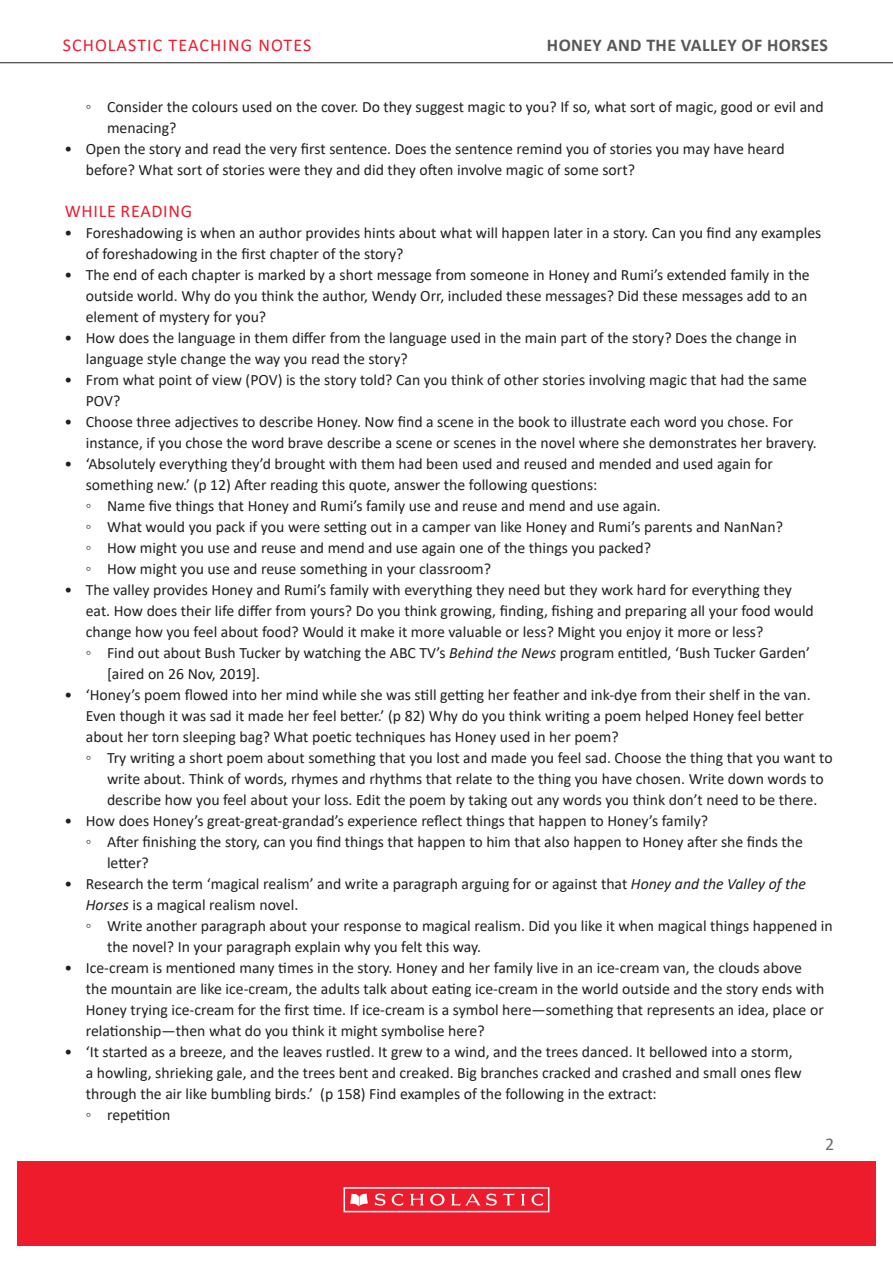
<style>
.page{position:relative;width:893px;height:1263px;background:#fff}
.page>*{position:absolute;margin:0;border:0;box-sizing:border-box;transform-origin:0 0}
.SUB_HEAD_2{font:18px "Calibri";letter-spacing:.055em;color:#ee1b2d}
.t1{font:700 18px "Calibri";letter-spacing:.02em;color:#57585a}
.t2{font:18px "Calibri";color:#6c6d70}
.t3{font:15.75px/21px "Calibri";color:#231f20}
.s1{font-style:italic}
</style>
<div class="page">
<div style="left:17px;top:1161px;width:859px;height:85px;background:#ee1b2d"></div>
<div style="left:344px;top:1187px;width:205px;height:25px;border:2px solid #fff"></div>
<svg style="left:350px;top:1193px;width:18px;height:13px"></svg>
<svg style="left:375px;top:1193px;width:28px;height:13px"></svg>
<svg style="left:410px;top:1194px;width:14px;height:11px"></svg>
<svg style="left:521px;top:1194px;width:4px;height:11px"></svg>
<svg style="left:531px;top:1193px;width:12px;height:13px"></svg>
<svg style="left:430px;top:1194px;width:15px;height:11px"></svg>
<svg style="left:451px;top:1193px;width:64px;height:13px"></svg>
<hr style="left:0;top:62px;width:893px;height:1px;background:#231f20">
<p class="SUB_HEAD_2" style="left:63px;top:32px;width:250px">SCHOLASTIC TEACHING NOTES</p>
<p class="t1" style="left:547px;top:32px;width:282px">HONEY AND THE VALLEY OF HORSES</p>
<p class="t3" style="left:107px;top:96px;width:718px;text-indent:-21px">◦ Consider the colours used on the cover. Do they suggest magic to you? If so, what sort of magic, good or evil and menacing?</p>
<p class="t3" style="left:86px;top:138px;width:700px;text-indent:-21px">• Open the story and read the very first sentence. Does the sentence remind you of stories you may have heard before? What sort of stories were they and did they often involve magic of some sort?</p>
<p class="SUB_HEAD_2" style="left:65px;top:198px;width:129px">WHILE READING</p>
<p class="t3" style="left:86px;top:222px;width:737px;text-indent:-21px">• Foreshadowing is when an author provides hints about what will happen later in a story. Can you find any examples of foreshadowing in the first chapter of the story?</p>
<p class="t3" style="left:86px;top:264px;width:725px;text-indent:-21px">• The end of each chapter is marked by a short message from someone in Honey and Rumi’s extended family in the outside world. Why do you think the author, Wendy Orr, included these messages? Did these messages add to an element of mystery for you?</p>
<p class="t3" style="left:86px;top:327px;width:713px;text-indent:-21px">• How does the language in them differ from the language used in the main part of the story? Does the change in language style change the way you read the story?</p>
<p class="t3" style="left:86px;top:369px;width:723px;text-indent:-21px">• From what point of view (POV) is the story told? Can you think of other stories involving magic that had the same<br>POV?</p>
<p class="t3" style="left:86px;top:411px;width:733px;text-indent:-21px">• Choose three adjectives to describe Honey. Now find a scene in the book to illustrate each word you chose. For instance, if you chose the word brave describe a scene or scenes in the novel where she demonstrates her bravery.</p>
<p class="t3" style="left:86px;top:453px;width:689px;text-indent:-21px">• ‘Absolutely everything they’d brought with them had been used and reused and mended and used again for something new.’ (p 12) After reading this quote, answer the following questions:</p>
<p class="t3" style="left:86px;top:495px;width:577px">◦ Name five things that Honey and Rumi’s family use and reuse and mend and use again.</p>
<p class="t3" style="left:86px;top:516px;width:699px">◦ What would you pack if you were setting out in a camper van like Honey and Rumi’s parents and NanNan?</p>
<p class="t3" style="left:86px;top:537px;width:567px">◦ How might you use and reuse and mend and use again one of the things you packed?</p>
<p class="t3" style="left:86px;top:558px;width:407px">◦ How might you use and reuse something in your classroom?</p>
<p class="t3" style="left:86px;top:579px;width:730px;text-indent:-21px">• The valley provides Honey and Rumi’s family with everything they need but they work hard for everything they eat. How does their life differ from yours? Do you think growing, finding, fishing and preparing all your food would change how you feel about food? Would it make it more valuable or less? Might you enjoy it more or less?</p>
<p class="t3" style="left:107px;top:642px;width:705px;text-indent:-21px">◦ Find out about Bush Tucker by watching the ABC TV’s <span class="s1">Behind the News</span> program entitled, ‘Bush Tucker Garden’ [aired on 26 Nov, 2019].</p>
<p class="t3" style="left:86px;top:684px;width:726px;text-indent:-21px">• ‘Honey’s poem flowed into her mind while she was still getting her feather and ink-dye from their shelf in the van.<br>Even though it was sad it made her feel better.’ (p 82) Why do you think writing a poem helped Honey feel better about her torn sleeping bag? What poetic techniques has Honey used in her poem?</p>
<p class="t3" style="left:107px;top:747px;width:727px;text-indent:-21px">◦ Try writing a short poem about something that you lost and made you feel sad. Choose the thing that you want to write about. Think of words, rhymes and rhythms that relate to the thing you have chosen. Write down words to describe how you feel about your loss. Edit the poem by taking out any words you think don’t need to be there.</p>
<p class="t3" style="left:65px;top:810px;width:645px">• How does Honey’s great-great-grandad’s experience reflect things that happen to Honey’s family?</p>
<p class="t3" style="left:107px;top:831px;width:697px;text-indent:-21px">◦ After finishing the story, can you find things that happen to him that also happen to Honey after she finds the letter?</p>
<p class="t3" style="left:86px;top:873px;width:722px;text-indent:-21px">• Research the term ‘magical realism’ and write a paragraph arguing for or against that <span class="s1">Honey and the Valley of the<br>Horses</span> is a magical realism novel.</p>
<p class="t3" style="left:107px;top:915px;width:727px;text-indent:-21px">◦ Write another paragraph about your response to magical realism. Did you like it when magical things happened in the novel? In your paragraph explain why you felt this way.</p>
<p class="t3" style="left:86px;top:957px;width:740px;text-indent:-21px">• Ice-cream is mentioned many times in the story. Honey and her family live in an ice-cream van, the clouds above the mountain are like ice-cream, the adults talk about eating ice-cream in the world outside and the story ends with Honey trying ice-cream for the first time. If ice-cream is a symbol here—something that represents an idea, place or relationship—then what do you think it might symbolise here?</p>
<p class="t3" style="left:86px;top:1041px;width:718px;text-indent:-21px">• ‘It started as a breeze, and the leaves rustled. It grew to a wind, and the trees danced. It bellowed into a storm, a howling, shrieking gale, and the trees bent and creaked. Big branches cracked and crashed and small ones flew through the air like bumbling birds.’ (p 158) Find examples of the following in the extract:</p>
<p class="t3" style="left:86px;top:1104px;width:86px">◦ repetition</p>
<p class="t2" style="left:825px;top:1131px;width:11px">2</p>
</div>
